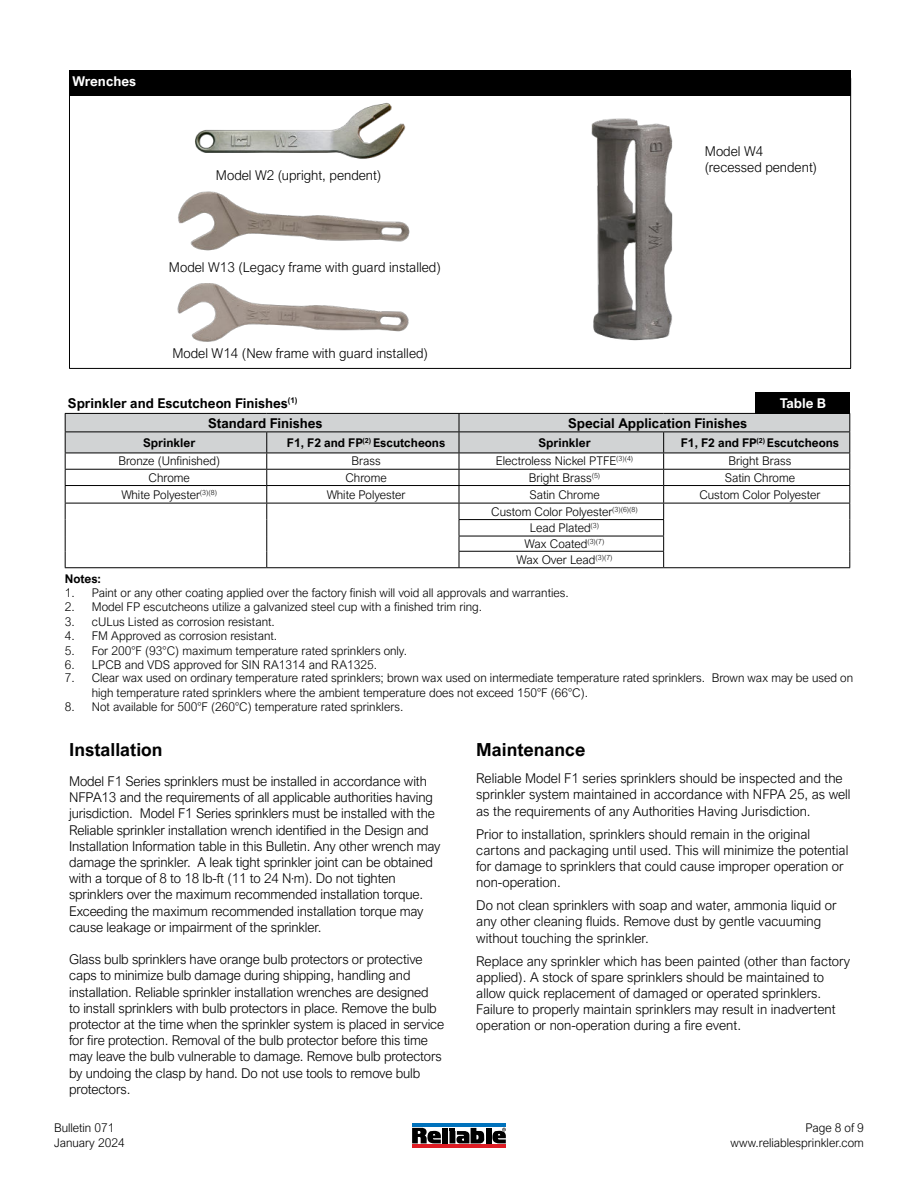
<style>
.page{position:relative;width:918px;height:1188px;background:#fff}
.page>*{position:absolute;margin:0;border:0;box-sizing:border-box;transform-origin:0 0}
.t1{font:700 18px "Arial Nova";color:#000}
.t2{font:300 13.5px/16.2px "Arial Nova";letter-spacing:-.01em;color:#000}
.t3{font:700 13.5px "Arial Nova";color:#000}
.t4{font:700 13.5px "Arial Nova";color:#fff}
.t5{font:300 12px/16px "Arial Nova";color:#000}
.t6{font:700 12px "Arial Nova";color:#000}
.s1{font-family:"Minion Pro";font-weight:400}
</style>
<div class="page">
<hr style="left:459px;top:567px;width:205px;height:1px;background:#000">
<hr style="left:664px;top:567px;width:186px;height:1px;background:#000">
<svg style="left:65px;top:413px;width:785px;height:154px"></svg>
<hr style="left:65px;top:567px;width:202px;height:1px;background:#000">
<hr style="left:267px;top:567px;width:192px;height:1px;background:#000">
<div style="left:756px;top:392px;width:94px;height:21px;background:#000"></div>
<hr style="left:69px;top:78px;width:1px;height:290px;background:#000">
<hr style="left:850px;top:78px;width:1px;height:290px;background:#000">
<hr style="left:69px;top:368px;width:782px;height:1px;background:#000">
<div style="left:69px;top:70px;width:782px;height:25px;background:#000"></div>
<img style="left:572px;top:95px;width:117px;height:246px">
<img style="left:168px;top:95px;width:243px;height:64px">
<img style="left:178px;top:191px;width:232px;height:60px">
<img style="left:177px;top:283px;width:232px;height:59px">
<svg style="left:412px;top:1128px;width:29px;height:15px"></svg>
<div style="left:442px;top:1128px;width:6px;height:15px;background:#000"></div>
<div style="left:486px;top:1128px;width:5px;height:15px;background:#000"></div>
<svg style="left:449px;top:1128px;width:35px;height:16px"></svg>
<svg style="left:492px;top:1128px;width:14px;height:15px"></svg>
<hr style="left:412px;top:1144px;width:94px;height:4px;background:#de1c24">
<hr style="left:412px;top:1124px;width:94px;height:3px;background:#0072bc">
<p class="t4" style="left:72px;top:76px;width:65px">Wrenches</p>
<p class="t2" style="left:216px;top:169px;width:167px">Model W2 (upright, pendent)</p>
<p class="t2" style="left:169px;top:260px;width:273px">Model W13 (Legacy frame with guard installed)</p>
<p class="t2" style="left:172px;top:346px;width:257px">Model W14 (New frame with guard installed)</p>
<p class="t2" style="left:705px;top:144px;width:114px">Model W4 (recessed pendent)</p>
<p class="t3" style="left:68px;top:398px;width:231px">Sprinkler and Escutcheon Finishes<sup>(1)</sup></p>
<p class="t4" style="left:780px;top:398px;width:48px">Table B</p>
<p class="t3" style="left:208px;top:417px;width:116px">Standard Finishes</p>
<p class="t3" style="left:568px;top:417px;width:181px">Special Application Finishes</p>
<p class="t6" style="left:143px;top:438px;width:54px">Sprinkler</p>
<p class="t6" style="left:287px;top:438px;width:160px">F1, F2 and FP<sup>(2)</sup> Escutcheons</p>
<p class="t6" style="left:538px;top:438px;width:54px">Sprinkler</p>
<p class="t6" style="left:681px;top:438px;width:160px">F1, F2 and FP<sup>(2)</sup> Escutcheons</p>
<p class="t5" style="left:118px;top:453px;width:103px">Bronze (Unfinished)</p>
<p class="t5" style="left:351px;top:454px;width:31px">Brass</p>
<p class="t5" style="left:496px;top:454px;width:139px">Electroless Nickel PTFE<sup>(3)(4)</sup></p>
<p class="t5" style="left:729px;top:454px;width:64px">Bright Brass</p>
<p class="t5" style="left:149px;top:470px;width:43px">Chrome</p>
<p class="t5" style="left:345px;top:470px;width:43px">Chrome</p>
<p class="t5" style="left:529px;top:470px;width:73px">Bright Brass<sup>(5)</sup></p>
<p class="t5" style="left:725px;top:470px;width:72px">Satin Chrome</p>
<p class="t5" style="left:121px;top:487px;width:97px">White Polyester<sup>(3)(8)</sup></p>
<p class="t5" style="left:327px;top:487px;width:80px">White Polyester</p>
<p class="t5" style="left:529px;top:487px;width:72px">Satin Chrome</p>
<p class="t5" style="left:699px;top:487px;width:123px">Custom Color Polyester</p>
<p class="t5" style="left:491px;top:504px;width:148px;text-align:center">Custom Color Polyester<sup>(3)(6)(8)<br></sup>Lead Plated<sup>(3)<br></sup>Wax Coated<sup>(3)(7)<br></sup>Wax Over Lead<sup>(3)(7)</sup></p>
<p class="t6" style="left:65px;top:574px;width:38px">Notes:</p>
<p class="t5" style="left:65px;top:586px;width:506px">1. Paint or any other coating applied over the factory finish will void all approvals and warranties.</p>
<p class="t5" style="left:65px;top:600px;width:419px">2. Model FP escutcheons utilize a galvanized steel cup with a finished trim ring.</p>
<p class="t5" style="left:65px;top:614px;width:212px">3. cULus Listed as corrosion resistant.</p>
<p class="t5" style="left:65px;top:629px;width:214px">4. FM Approved as corrosion resistant.</p>
<p class="t5" style="left:65px;top:643px;width:344px">5. For 200°F (93°C) maximum temperature rated sprinklers only.</p>
<p class="t5" style="left:65px;top:658px;width:314px">6. LPCB and VDS approved for SIN RA1314 and RA1325.</p>
<p class="t5" style="left:92px;top:672px;width:763px;line-height:14.4px;text-indent:-27px">7. Clear wax used on ordinary temperature rated sprinklers; brown wax used on intermediate temperature rated sprinklers. Brown wax may be used on high temperature rated sprinklers where the ambient temperature does not exceed 150°F (66°C).</p>
<p class="t5" style="left:65px;top:700px;width:340px">8. Not available for 500°F (260°C) temperature rated sprinklers.</p>
<h1 class="t1" style="left:69px;top:743px;width:95px">Installation</h1>
<p class="t2" style="left:69px;top:774px;width:373px">Model F1 Series sprinklers must be installed in accordance with NFPA13 and the requirements of all applicable authorities having jurisdiction. Model F1 Series sprinklers must be installed with the Reliable sprinkler installation wrench identified in the Design and Installation Information table in this Bulletin. Any other wrench may damage the sprinkler. A leak tight sprinkler joint can be obtained with a torque of 8 to 18 lb-ft (11 to 24 N<span class="s1">.</span>m). Do not tighten sprinklers over the maximum recommended installation torque.<br>Exceeding the maximum recommended installation torque may cause leakage or impairment of the sprinkler.</p>
<p class="t2" style="left:69px;top:952px;width:377px">Glass bulb sprinklers have orange bulb protectors or protective caps to minimize bulb damage during shipping, handling and installation. Reliable sprinkler installation wrenches are designed<br>to install sprinklers with bulb protectors in place. Remove the bulb protector at the time when the sprinkler system is placed in service for fire protection. Removal of the bulb protector before this time may leave the bulb vulnerable to damage. Remove bulb protectors by undoing the clasp by hand. Do not use tools to remove bulb protectors.</p>
<h1 class="t1" style="left:476px;top:743px;width:111px">Maintenance</h1>
<p class="t2" style="left:476px;top:772px;width:376px">Reliable Model F1 series sprinklers should be inspected and the sprinkler system maintained in accordance with NFPA 25, as well as the requirements of any Authorities Having Jurisdiction.</p>
<p class="t2" style="left:476px;top:827px;width:374px">Prior to installation, sprinklers should remain in the original cartons and packaging until used. This will minimize the potential for damage to sprinklers that could cause improper operation or non-operation.</p>
<p class="t2" style="left:476px;top:898px;width:362px">Do not clean sprinklers with soap and water, ammonia liquid or any other cleaning fluids. Remove dust by gentle vacuuming without touching the sprinkler.</p>
<p class="t2" style="left:476px;top:954px;width:375px">Replace any sprinkler which has been painted (other than factory applied). A stock of spare sprinklers should be maintained to allow quick replacement of damaged or operated sprinklers.<br>Failure to properly maintain sprinklers may result in inadvertent operation or non-operation during a fire event.</p>
<p class="t5" style="left:54px;top:1122px;width:72px;line-height:14.4px">Bulletin 071<br>January 2024</p>
<p class="t5" style="left:730px;top:1122px;width:135px;line-height:14.4px;text-align:right">Page 8 of 9 www.reliablesprinkler.com</p>
</div>
